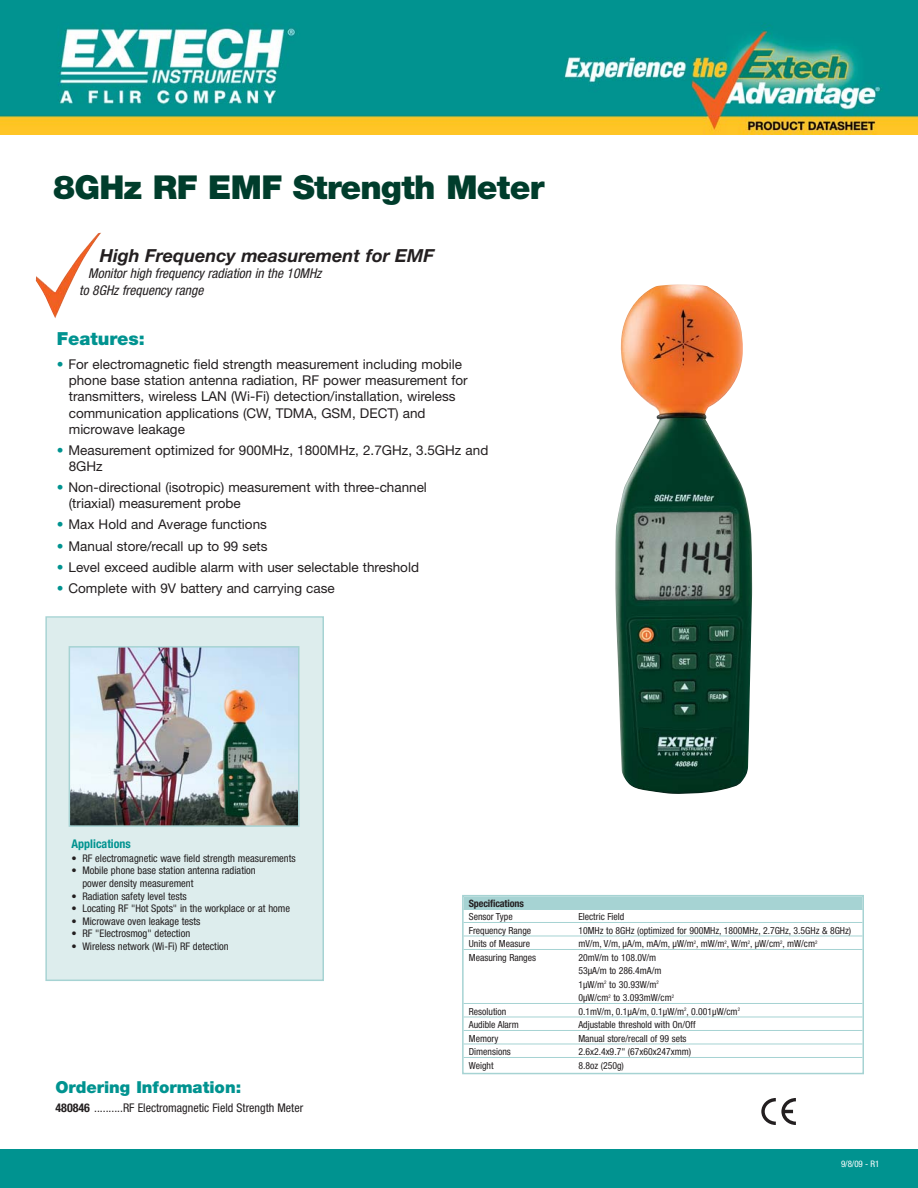
<style>
.page{position:relative;width:918px;height:1188px;background:#fff}
.page>*{position:absolute;margin:0;border:0;box-sizing:border-box;transform-origin:0 0}
.t1{font:900 33px "Helvetica Neue LT";letter-spacing:-.02em;color:#003d2c}
.t2{font:italic 700 18px "Helvetica Neue LT";color:#231f20}
.t3{font:900 18px "Helvetica Neue LT";color:#009390}
.t4{font:900 16.5px "Helvetica Neue LT";color:#009390}
.t5{font:13.5px/16.2px "Helvetica Neue LT";color:#231f20}
.t6{font:italic condensed 13.5px/16.5px "Helvetica Neue LT";color:#231f20}
.t7{font:condensed 12px "Helvetica Neue LT";color:#231f20}
.t8{font:700 condensed 12px "Helvetica Neue LT";color:#009390}
.t9{font:condensed 10.5px/12.6px "Helvetica Neue LT";color:#231f20}
.t10{font:700 condensed 10.2px "Helvetica Neue LT";letter-spacing:-.015em;color:#231f20}
.t11{font:condensed 9.75px/13.5px "Helvetica Neue LT";color:#231f20}
.t12{font:condensed 9px "Helvetica Neue LT";color:#fff}
.s1{color:#009390}
.s2{font-weight:700}
</style>
<div class="page">
<div style="left:0;top:1149px;width:918px;height:39px;background:#009390"></div>
<div style="left:47px;top:618px;width:275px;height:362px;background:#ddeded"></div>
<div style="left:45px;top:616px;width:279px;height:365px;border:2px solid #a6d3d3"></div>
<img style="left:72px;top:649px;width:225px;height:175px">
<div style="left:69px;top:646px;width:231px;height:181px;border:2px solid #a6d3d3"></div>
<img style="left:36px;top:232px;width:65px;height:86px">
<div style="left:462px;top:895px;width:402px;height:179px;border:2px solid #a6d3d3"></div>
<div style="left:464px;top:896px;width:398px;height:14px;background:#a6d3d3"></div>
<hr style="left:464px;top:922px;width:398px;height:1px;background:#a6d3d3">
<hr style="left:464px;top:936px;width:398px;height:1px;background:#a6d3d3">
<hr style="left:464px;top:949px;width:398px;height:1px;background:#a6d3d3">
<hr style="left:464px;top:1003px;width:398px;height:1px;background:#a6d3d3">
<hr style="left:464px;top:1017px;width:398px;height:1px;background:#a6d3d3">
<hr style="left:464px;top:1030px;width:398px;height:1px;background:#a6d3d3">
<hr style="left:464px;top:1044px;width:398px;height:1px;background:#a6d3d3">
<hr style="left:464px;top:1057px;width:398px;height:1px;background:#a6d3d3">
<img style="left:615px;top:284px;width:137px;height:510px">
<svg style="left:761px;top:1098px;width:35px;height:27px"></svg>
<img style="left:0;top:0;width:918px;height:135px">
<h1 class="t1" style="left:53px;top:176px;width:493px">8GHz RF EMF Strength Meter</h1>
<h2 class="t2" style="left:100px;top:249px;width:336px">High Frequency measurement for EMF</h2>
<p class="t6" style="left:79px;top:267px;width:244px;text-indent:9px">Monitor high frequency radiation in the 10MHz to 8GHz frequency range</p>
<h2 class="t3" style="left:57px;top:332px;width:90px">Features:</h2>
<p class="t5" style="left:69px;top:358px;width:400px;text-indent:-12px"><span class="s1">•</span> For electromagnetic field strength measurement including mobile phone base station antenna radiation, RF power measurement for transmitters, wireless LAN (Wi-Fi) detection/installation, wireless communication applications (CW, TDMA, GSM, DECT) and microwave leakage</p>
<p class="t5" style="left:69px;top:443px;width:421px;text-indent:-12px"><span class="s1">•</span> Measurement optimized for 900MHz, 1800MHz, 2.7GHz, 3.5GHz and<br>8GHz</p>
<p class="t5" style="left:69px;top:481px;width:360px;text-indent:-12px"><span class="s1">•</span> Non-directional (isotropic) measurement with three-channel (triaxial) measurement probe</p>
<p class="t5" style="left:57px;top:518px;width:212px"><span class="s1">•</span> Max Hold and Average functions</p>
<p class="t5" style="left:57px;top:539px;width:212px"><span class="s1">•</span> Manual store/recall up to 99 sets</p>
<p class="t5" style="left:57px;top:560px;width:364px"><span class="s1">•</span> Level exceed audible alarm with user selectable threshold</p>
<p class="t5" style="left:57px;top:581px;width:279px"><span class="s1">•</span> Complete with 9V battery and carrying case</p>
<p class="t8" style="left:72px;top:839px;width:61px">Applications</p>
<p class="t9" style="left:72px;top:853px;width:226px">• RF electromagnetic wave field strength measurements</p>
<p class="t9" style="left:82px;top:865px;width:175px;text-indent:-11px">• Mobile phone base station antenna radiation power density measurement</p>
<p class="t9" style="left:72px;top:890px;width:117px">• Radiation safety level tests</p>
<p class="t9" style="left:72px;top:903px;width:220px">• Locating RF "Hot Spots" in the workplace or at home</p>
<p class="t9" style="left:72px;top:916px;width:130px">• Microwave oven leakage tests</p>
<p class="t9" style="left:72px;top:928px;width:120px">• RF "Electrosmog" detection</p>
<p class="t9" style="left:72px;top:941px;width:159px">• Wireless network (Wi-Fi) RF detection</p>
<p class="t4" style="left:56px;top:1081px;width:187px">Ordering Information:</p>
<p class="t7" style="left:56px;top:1104px;width:249px"><span class="s2">480846</span> ..........RF Electromagnetic Field Strength Meter</p>
<p class="t10" style="left:469px;top:900px;width:57px">Specifications</p>
<p class="t11" style="left:469px;top:911px;width:45px">Sensor Type</p>
<p class="t11" style="left:578px;top:911px;width:48px">Electric Field</p>
<p class="t11" style="left:469px;top:925px;width:64px">Frequency Range</p>
<p class="t11" style="left:578px;top:925px;width:274px">10MHz to 8GHz (optimized for 900MHz, 1800MHz, 2.7GHz, 3.5GHz &amp; 8GHz)</p>
<p class="t11" style="left:469px;top:938px;width:63px">Units of Measure</p>
<p class="t11" style="left:578px;top:938px;width:241px">mV/m, V/m, μA/m, mA/m, μW/m<sup>2</sup>, mW/m<sup>2</sup>, W/m<sup>2</sup>, μW/cm<sup>2</sup>, mW/cm<sup>2</sup></p>
<p class="t11" style="left:469px;top:952px;width:69px">Measuring Ranges</p>
<p class="t11" style="left:578px;top:952px;width:97px">20mV/m to 108.0V/m<br>53μA/m to 286.4mA/m<br>1μW/m<sup>2</sup> to 30.93W/m<sup>2<br></sup>0μW/cm<sup>2</sup> to 3.093mW/cm<sup>2</sup></p>
<p class="t11" style="left:469px;top:1006px;width:39px">Resolution</p>
<p class="t11" style="left:578px;top:1006px;width:163px">0.1mV/m, 0.1μA/m, 0.1μW/m<sup>2</sup>, 0.001μW/cm<sup>2</sup></p>
<p class="t11" style="left:469px;top:1019px;width:52px">Audible Alarm</p>
<p class="t11" style="left:578px;top:1019px;width:119px">Adjustable threshold with On/Off</p>
<p class="t11" style="left:469px;top:1033px;width:31px">Memory</p>
<p class="t11" style="left:578px;top:1033px;width:110px">Manual store/recall of 99 sets</p>
<p class="t11" style="left:469px;top:1046px;width:44px">Dimensions</p>
<p class="t11" style="left:578px;top:1046px;width:114px">2.6x2.4x9.7" (67x60x247xmm)</p>
<p class="t11" style="left:469px;top:1060px;width:26px">Weight</p>
<p class="t11" style="left:578px;top:1060px;width:47px">8.8oz (250g)</p>
<p class="t12" style="left:841px;top:1161px;width:40px">9/8/09 - R1</p>
</div>
